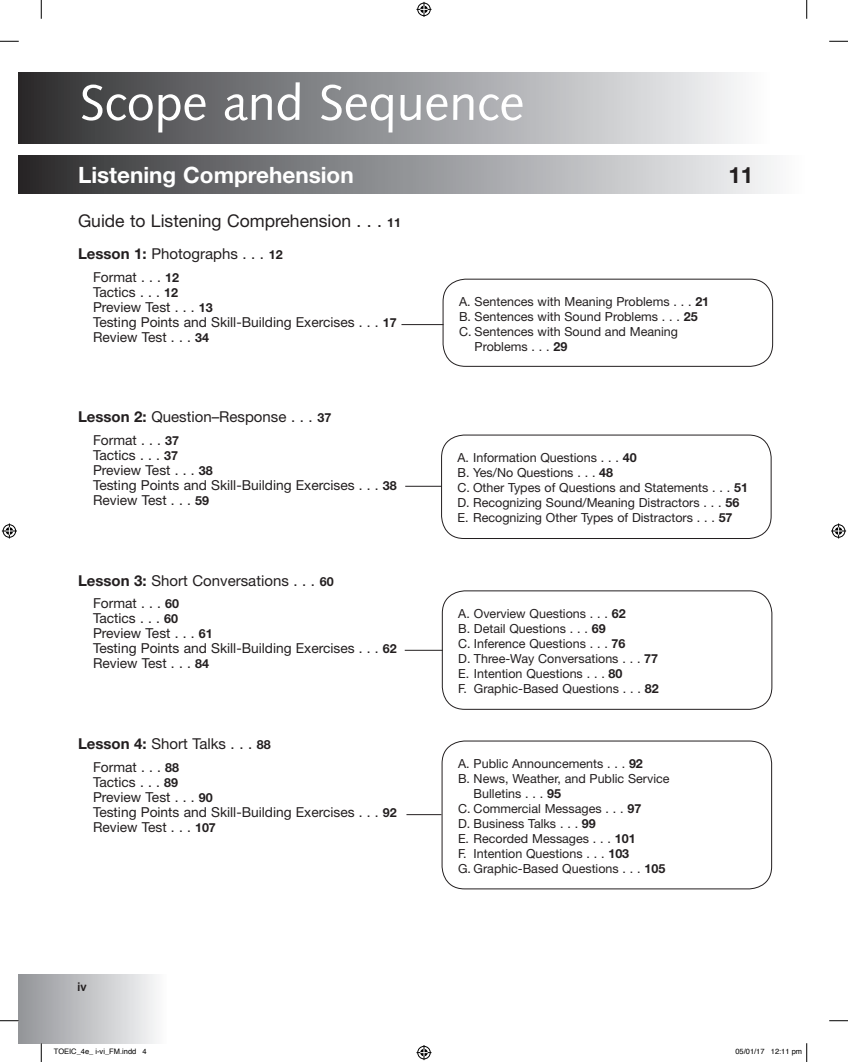
<style>
.page{position:relative;width:848px;height:1062px;background:#fff}
.page>*{position:absolute;margin:0;border:0;box-sizing:border-box;transform-origin:0 0}
.t1{font:50px "Syntax LT Std";color:#fff}
.t2{font:700 22.5px "Helvetica Neue LT Std";color:#fff}
.t3{font:700 22.5px "Helvetica Neue LT Std";color:#231f20}
.t4{font:17.5px "Helvetica Neue LT Std";color:#231f20}
.t5{font:15px "Helvetica Neue LT Std";color:#231f20}
.t6{font:13.75px/15px "Helvetica Neue LT Std";color:#231f20}
.t7{font:12.5px/15px "Helvetica Neue LT Std";color:#231f20}
.t8{font:700 12.5px "Syntax LT Std";color:#231f20}
.t9{font:7.5px "Helvetica";color:#000}
.s1{font-weight:700;font-size:12.5px}
.s2{font-weight:700}
</style>
<div class="page">
<div style="left:19px;top:156px;width:787px;height:37px;background:linear-gradient(to right,#2e2e31,#fcfdff)"></div>
<div style="left:19px;top:72px;width:753px;height:71px;background:linear-gradient(to right,#303033,#fcfdff)"></div>
<div style="left:442px;top:279px;width:330px;height:87px;border:1px solid #231f20;border-radius:22px"></div>
<div style="left:441px;top:434px;width:330px;height:104px;border:1px solid #231f20;border-radius:22px"></div>
<div style="left:442px;top:740px;width:330px;height:149px;border:1px solid #231f20;border-radius:22px"></div>
<hr style="left:401px;top:324px;width:42px;height:1px;background:#231f20">
<div style="left:442px;top:590px;width:330px;height:119px;border:1px solid #231f20;border-radius:22px"></div>
<hr style="left:405px;top:650px;width:38px;height:1px;background:#231f20">
<hr style="left:405px;top:486px;width:37px;height:1px;background:#231f20">
<hr style="left:406px;top:814px;width:35px;height:1px;background:#231f20">
<div style="left:19px;top:974px;width:148px;height:68px;background:linear-gradient(to right,#929498,#fafafb)"></div>
<svg style="left:0;top:40px;width:19px;height:2px"></svg>
<svg style="left:829px;top:40px;width:19px;height:2px"></svg>
<svg style="left:0;top:1019px;width:19px;height:2px"></svg>
<svg style="left:829px;top:1020px;width:19px;height:1px"></svg>
<svg style="left:40px;top:0;width:2px;height:19px"></svg>
<svg style="left:40px;top:1042px;width:2px;height:19px"></svg>
<svg style="left:806px;top:0;width:1px;height:19px"></svg>
<svg style="left:416px;top:2px;width:15px;height:15px"></svg>
<svg style="left:416px;top:1045px;width:15px;height:14px"></svg>
<svg style="left:2px;top:523px;width:15px;height:15px"></svg>
<svg style="left:831px;top:523px;width:15px;height:15px"></svg>
<svg style="left:806px;top:1043px;width:1px;height:18px"></svg>
<h1 class="t1" style="left:80px;top:73px;width:446px">Scope and Sequence</h1>
<h2 class="t2" style="left:78px;top:161px;width:277px">Listening Comprehension</h2>
<h2 class="t3" style="left:728px;top:161px;width:27px">11</h2>
<h3 class="t4" style="left:78px;top:210px;width:325px">Guide to Listening Comprehension . . . <span class="s1">11</span></h3>
<p class="t5" style="left:78px;top:245px;width:206px"><span class="s2">Lesson 1:</span> Photographs . . . <span class="s1">12</span></p>
<p class="t6" style="left:93px;top:269px;width:305px">Format . . . <span class="s1">12<br></span>Tactics . . . <span class="s1">12<br></span>Preview Test . . . <span class="s1">13<br></span>Testing Points and Skill-Building Exercises . . . <span class="s1">17<br></span>Review Test . . . <span class="s1">34</span></p>
<p class="t7" style="left:459px;top:294px;width:252px">A. Sentences with Meaning Problems . . . <span class="s2">21</span></p>
<p class="t7" style="left:459px;top:309px;width:240px">B. Sentences with Sound Problems . . . <span class="s2">25</span></p>
<p class="t7" style="left:459px;top:324px;width:220px">C. Sentences with Sound and Meaning</p>
<p class="t7" style="left:474px;top:339px;width:94px">Problems . . . <span class="s2">29</span></p>
<p class="t5" style="left:78px;top:408px;width:255px"><span class="s2">Lesson 2:</span> Question–Response . . . <span class="s1">37</span></p>
<p class="t6" style="left:93px;top:432px;width:305px">Format . . . <span class="s1">37<br></span>Tactics . . . <span class="s1">37<br></span>Preview Test . . . <span class="s1">38<br></span>Testing Points and Skill-Building Exercises . . . <span class="s1">38<br></span>Review Test . . . <span class="s1">59</span></p>
<p class="t5" style="left:78px;top:571px;width:257px"><span class="s2">Lesson 3:</span> Short Conversations . . . <span class="s1">60</span></p>
<p class="t6" style="left:93px;top:595px;width:305px">Format . . . <span class="s1">60<br></span>Tactics . . . <span class="s1">60<br></span>Preview Test . . . <span class="s1">61<br></span>Testing Points and Skill-Building Exercises . . . <span class="s1">62<br></span>Review Test . . . <span class="s1">84</span></p>
<p class="t5" style="left:78px;top:735px;width:194px"><span class="s2">Lesson 4:</span> Short Talks . . . <span class="s1">88</span></p>
<p class="t6" style="left:93px;top:759px;width:305px">Format . . . <span class="s1">88<br></span>Tactics . . . <span class="s1">89<br></span>Preview Test . . . <span class="s1">90<br></span>Testing Points and Skill-Building Exercises . . . <span class="s1">92<br></span>Review Test . . . <span class="s1">107</span></p>
<p class="t8" style="left:77px;top:979px;width:11px">iv</p>
<p class="t7" style="left:457px;top:450px;width:292px">A. Information Questions . . . <span class="s2">40<br></span>B. Yes/No Questions . . . <span class="s2">48<br></span>C. Other Types of Questions and Statements . . . <span class="s2">51<br></span>D. Recognizing Sound/Meaning Distractors . . . <span class="s2">56<br></span>E. Recognizing Other Types of Distractors . . . <span class="s2">57</span></p>
<p class="t7" style="left:458px;top:605px;width:202px">A. Overview Questions . . . <span class="s2">62<br></span>B. Detail Questions . . . <span class="s2">69<br></span>C. Inference Questions . . . <span class="s2">76<br></span>D. Three-Way Conversations . . . <span class="s2">77<br></span>E. Intention Questions . . . <span class="s2">80<br></span>F. Graphic-Based Questions . . . <span class="s2">82</span></p>
<p class="t7" style="left:458px;top:755px;width:186px">A. Public Announcements . . . <span class="s2">92</span></p>
<p class="t7" style="left:458px;top:770px;width:213px">B. News, Weather, and Public Service</p>
<p class="t7" style="left:473px;top:785px;width:89px">Bulletins . . . <span class="s2">95</span></p>
<p class="t7" style="left:458px;top:800px;width:185px">C. Commercial Messages . . . <span class="s2">97</span></p>
<p class="t7" style="left:458px;top:815px;width:139px">D. Business Talks . . . <span class="s2">99</span></p>
<p class="t7" style="left:458px;top:830px;width:179px">E. Recorded Messages . . . <span class="s2">101</span></p>
<p class="t7" style="left:458px;top:845px;width:173px">F. Intention Questions . . . <span class="s2">103</span></p>
<p class="t7" style="left:458px;top:860px;width:209px">G. Graphic-Based Questions . . . <span class="s2">105</span></p>
<p class="t9" style="left:54px;top:1045px;width:94px">TOEIC_4e_ i-vi_FM.indd 4</p>
<p class="t9" style="left:735px;top:1045px;width:68px">05/01/17 12:11 pm</p>
</div>
